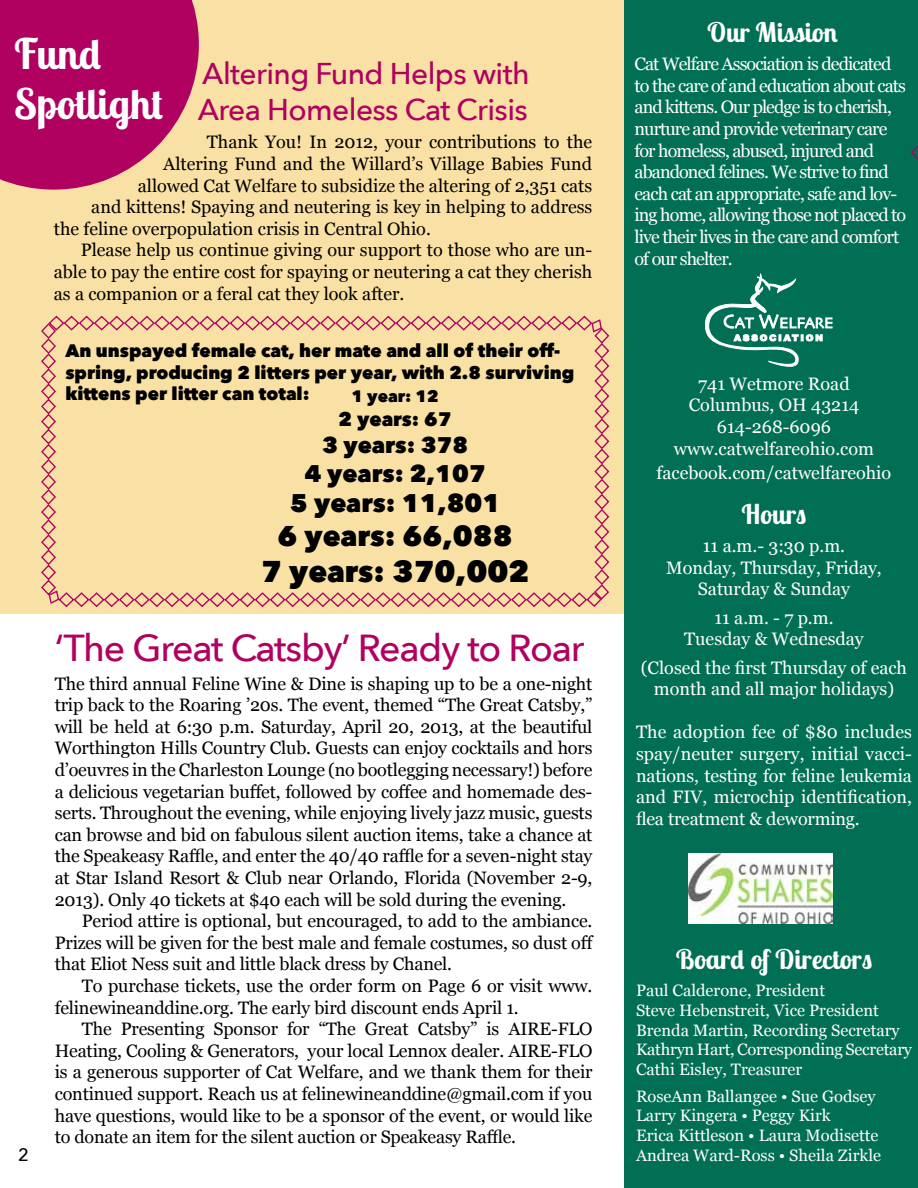
<style>
.page{position:relative;width:918px;height:1188px;background:#fff}
.page>*{position:absolute;margin:0;border:0;box-sizing:border-box;transform-origin:0 0}
.t1{font:700 42px/50.4px "Lobster Two";color:#fff}
.t2{font:500 37.5px "Avenir Next";letter-spacing:-.03em;color:#b00060}
.t3{font:500 30px/36px "Avenir Next";letter-spacing:-.02em;color:#b00060}
.t4{font:800 30px "Avenir Next";color:#000}
.t5{font:800 28.5px "Avenir Next";color:#000}
.t6{font:700 27px "Lobster Two";color:#fff}
.t7{font:800 25.5px "Avenir Next";color:#000}
.t8{font:800 24px "Avenir Next";color:#000}
.t9{font:800 22.5px "Avenir Next";color:#000}
.t10{font:800 19.5px "Avenir Next";color:#000}
.t11{font:18px/21.6px "Georgia";color:#000;text-align:justify}
.t12{font:18px/21.6px "Georgia";letter-spacing:-.05em;color:#fff}
.t13{font:18px/21.6px "Georgia";color:#fff;text-align:center}
.t14{font:800 18px/21.6px "Avenir Next";color:#000}
.t15{font:500 18px "Avenir Next";color:#000}
.t16{font:16.5px/19.8px "Georgia";color:#fff}
.t17{font:800 16.5px "Avenir Next";color:#000}
</style>
<div class="page">
<div style="left:0;top:0;width:636px;height:613px;background:#f9e0a4"></div>
<div style="left:625px;top:0;width:293px;height:1188px;background:#006f53"></div>
<img style="left:688px;top:853px;width:144px;height:70px">
<svg style="left:0;top:0;width:199px;height:190px;background:#b91d68"></svg>
<svg style="left:705px;top:274px;width:127px;height:92px"></svg>
<svg style="left:910px;top:145px;width:8px;height:15px"></svg>
<svg style="left:41px;top:315px;width:569px;height:293px"></svg>
<h1 class="t1" style="left:14px;top:28px;width:150px">Fund<br>Spotlight</h1>
<h3 class="t3" style="left:198px;top:55px;width:333px">Altering Fund Helps with<br>Area Homeless Cat Crisis</h3>
<p class="t11" style="left:207px;top:131px;width:387px">Thank You! In 2012, your contributions to the</p>
<p class="t11" style="left:163px;top:152px;width:430px">Altering Fund and the Willard’s Village Babies Fund</p>
<p class="t11" style="left:138px;top:174px;width:456px">allowed Cat Welfare to subsidize the altering of 2,351 cats</p>
<p class="t11" style="left:91px;top:195px;width:502px">and kittens! Spaying and neutering is key in helping to address</p>
<p class="t11" style="left:54px;top:217px;width:379px">the feline overpopulation crisis in Central Ohio.</p>
<p class="t11" style="left:81px;top:239px;width:513px">Please help us continue giving our support to those who are un-</p>
<p class="t11" style="left:54px;top:260px;width:540px">able to pay the entire cost for spaying or neutering a cat they cherish</p>
<p class="t11" style="left:54px;top:282px;width:352px">as a companion or a feral cat they look after.</p>
<p class="t15" style="left:18px;top:1144px;width:12px">2</p>
<p class="t14" style="left:65px;top:340px;width:511px">An unspayed female cat, her mate and all of their off&shy;spring, producing 2 litters per year, with 2.8 surviving kittens per litter can total:</p>
<p class="t17" style="left:352px;top:386px;width:89px">1 year: 12</p>
<p class="t10" style="left:339px;top:407px;width:114px">2 years: 67</p>
<p class="t9" style="left:322px;top:431px;width:148px">3 years: 378</p>
<h3 class="t8" style="left:304px;top:458px;width:183px">4 years: 2,107</h3>
<h3 class="t7" style="left:290px;top:487px;width:212px">5 years: 11,801</h3>
<h3 class="t5" style="left:278px;top:519px;width:237px">6 years: 66,088</h3>
<h3 class="t4" style="left:261px;top:553px;width:270px">7 years: 370,002</h3>
<h2 class="t2" style="left:55px;top:626px;width:531px">‘The Great Catsby’ Ready to Roar</h2>
<p class="t11" style="left:55px;top:672px;width:539px">The third annual Feline Wine &amp; Dine is shaping up to be a one-night trip back to the Roaring ’20s. The event, themed “The Great Catsby,” will be held at 6:30 p.m. Saturday, April 20, 2013, at the beautiful Worthington Hills Country Club. Guests can enjoy cocktails and hors d’oeuvres in the Charleston Lounge (no bootlegging necessary!) before a delicious vegetarian buffet, followed by coffee and homemade des&shy;serts. Throughout the evening, while enjoying lively jazz music, guests can browse and bid on fabulous silent auction items, take a chance at the Speakeasy Raffle, and enter the 40/40 raffle for a seven-night stay at Star Island Resort &amp; Club near Orlando, Florida (November 2-9, 2013). Only 40 tickets at $40 each will be sold during the evening.</p>
<p class="t11" style="left:55px;top:909px;width:540px;text-indent:27px">Period attire is optional, but encouraged, to add to the ambiance.<br>Prizes will be given for the best male and female costumes, so dust off that Eliot Ness suit and little black dress by Chanel.</p>
<p class="t11" style="left:55px;top:974px;width:539px;text-indent:27px">To purchase tickets, use the order form on Page 6 or visit www. felinewineanddine.org. The early bird discount ends April 1.</p>
<p class="t11" style="left:55px;top:1017px;width:539px;text-indent:27px">The Presenting Sponsor for “The Great Catsby” is AIRE-FLO Heating, Cooling &amp; Generators, your local Lennox dealer. AIRE-FLO is a generous supporter of Cat Welfare, and we thank them for their continued support. Reach us at felinewineanddine@gmail.com if you have questions, would like to be a sponsor of the event, or would like to donate an item for the silent auction or Speakeasy Raffle.</p>
<h3 class="t6" style="left:707px;top:15px;width:132px">Our Mission</h3>
<p class="t12" style="left:634px;top:52px;width:273px">Cat Welfare Association is dedicated to the care of and education about cats and kittens. Our pledge is to cherish, nurture and provide veterinary care for homeless, abused, injured and abandoned felines. We strive to find each cat an appropriate, safe and lov&shy;ing home, allowing those not placed to live their lives in the care and comfort of our shelter.</p>
<p class="t13" style="left:674px;top:372px;width:201px">741 Wetmore Road<br>Columbus, OH 43214<br>614-268-6096 www.catwelfareohio.com</p>
<p class="t13" style="left:657px;top:462px;width:236px">facebook.com/catwelfareohio</p>
<h3 class="t6" style="left:742px;top:497px;width:66px">Hours</h3>
<p class="t13" style="left:666px;top:534px;width:217px">11 a.m.- 3:30 p.m.<br>Monday, Thursday, Friday,<br>Saturday &amp; Sunday</p>
<p class="t13" style="left:684px;top:606px;width:181px">11 a.m. - 7 p.m.<br>Tuesday &amp; Wednesday</p>
<p class="t13" style="left:641px;top:656px;width:268px">(Closed the first Thursday of each month and all major holidays)</p>
<p class="t12" style="left:636px;top:721px;width:278px;text-align:justify">The adoption fee of $80 includes spay/neuter surgery, initial vacci&shy;nations, testing for feline leukemia and FIV, microchip identification, flea treatment &amp; deworming.</p>
<h3 class="t6" style="left:676px;top:942px;width:198px">Board of Directors</h3>
<p class="t16" style="left:636px;top:980px;width:278px">Paul Calderone, President<br>Steve Hebenstreit, Vice President<br>Brenda Martin, Recording Secretary<br>Kathryn Hart, Corresponding Secretary<br>Cathi Eisley, Treasurer</p>
<p class="t16" style="left:636px;top:1085px;width:247px">RoseAnn Ballangee • Sue Godsey<br>Larry Kingera • Peggy Kirk<br>Erica Kittleson • Laura Modisette<br>Andrea Ward-Ross • Sheila Zirkle</p>
</div>
